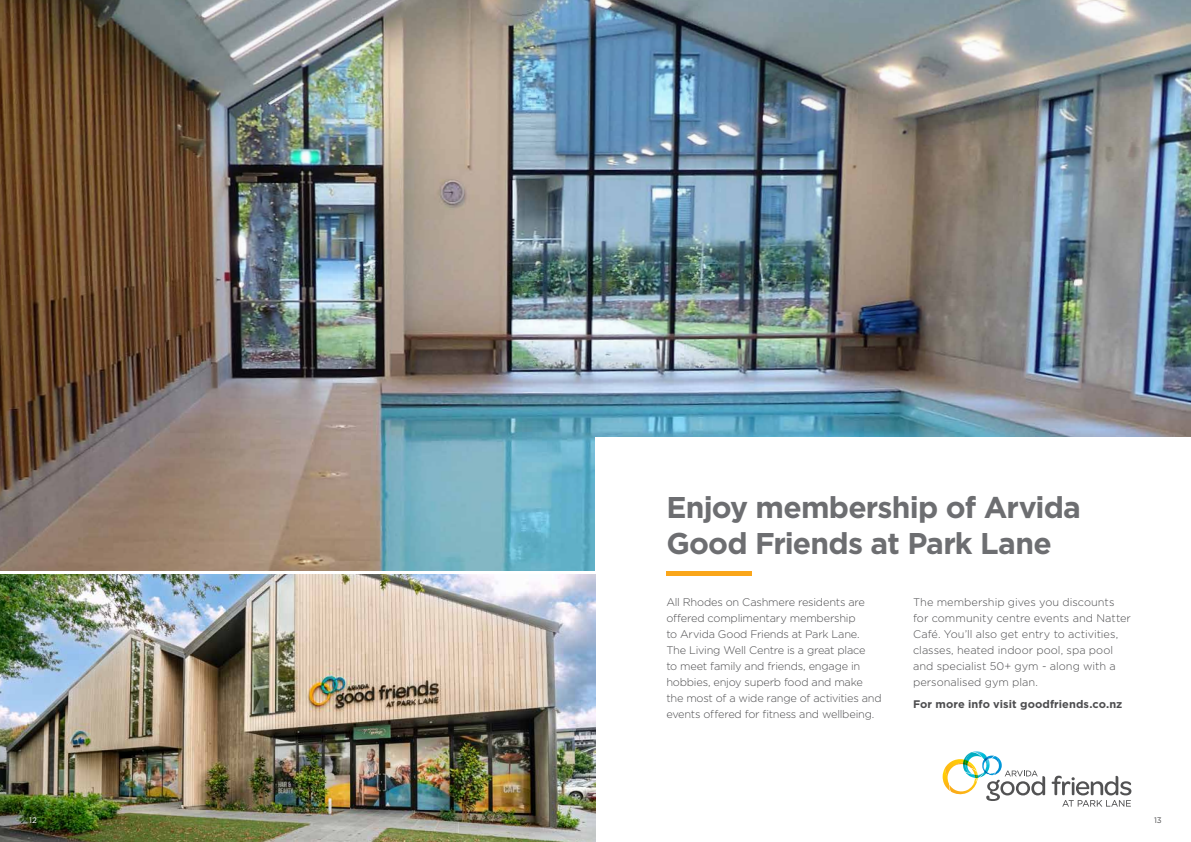
<style>
.page{position:relative;width:1191px;height:842px;background:#fff}
.page>*{position:absolute;margin:0;border:0;box-sizing:border-box;transform-origin:0 0}
.t1{font:700 30px/36px "Gotham";letter-spacing:-.03em;color:#6d6e71}
.t2{font:300 11px/16px "Gotham";letter-spacing:-.015em;color:#4d4d4f}
.t3{font:700 11px "Gotham";letter-spacing:.005em;color:#4d4d4f}
.t4{font:8px "Gotham";color:#fff}
.t5{font:8px "Gotham";color:#4d4d4f}
</style>
<div class="page">
<img style="left:0;top:0;width:1191px;height:570px">
<div style="left:595px;top:437px;width:596px;height:354px;background:#fff"></div>
<div style="left:666px;top:571px;width:85px;height:5px;background:#faa61a"></div>
<img style="left:0;top:574px;width:595px;height:268px">
<svg style="left:942px;top:751px;width:189px;height:56px"></svg>
<h1 class="t1" style="left:666px;top:489px;width:416px">Enjoy membership of Arvida<br>Good Friends at Park Lane</h1>
<p class="t2" style="left:666px;top:594px;width:217px">All Rhodes on Cashmere residents are offered complimentary membership<br>to Arvida Good Friends at Park Lane.<br>The Living Well Centre is a great place<br>to meet family and friends, engage in hobbies, enjoy superb food and make the most of a wide range of activities and events offered for fitness and wellbeing.</p>
<p class="t2" style="left:913px;top:594px;width:219px">The membership gives you discounts for community centre events and Natter Café. You’ll also get entry to activities, classes, heated indoor pool, spa pool and specialist 50+ gym - along with a personalised gym plan.</p>
<p class="t3" style="left:913px;top:696px;width:211px">For more info visit goodfriends.co.nz</p>
<p class="t4" style="left:29px;top:815px;width:9px">12</p>
<p class="t5" style="left:1154px;top:815px;width:9px">13</p>
</div>
